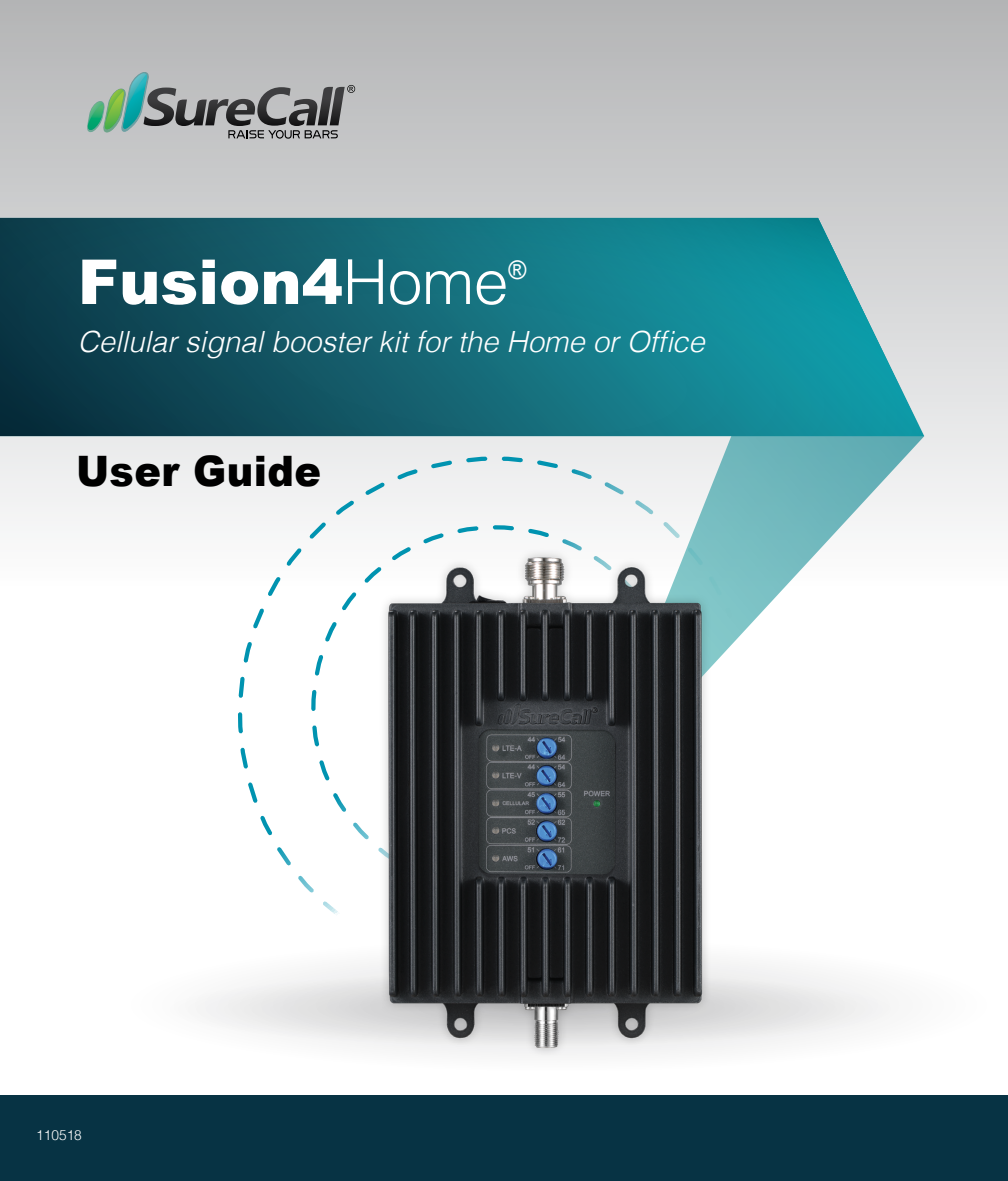
<style>
.page{position:relative;width:1008px;height:1181px;background:#fff}
.page>*{position:absolute;margin:0;border:0;box-sizing:border-box;transform-origin:0 0}
.Body{font:900 62px "Arial";color:#fff}
.Body-2{font:900 42px "Arial";letter-spacing:.01em;color:#000;scale:.95 1}
.t1{font:italic 300 29.2px "Helvetica";color:#fff}
.Body-3{font:25.6px "Arial";color:#fff;scale:.95 1}
.small_type{font:300 14px "Helvetica";color:#fff}
.s1{font-family:"Helvetica";font-weight:300}
</style>
<div class="page">
<div style="left:0;top:0;width:1008px;height:717px;background:linear-gradient(to bottom,#b5b6b7,#fff)"></div>
<svg style="left:87px;top:72px;width:268px;height:67px;background:#919c9a"></svg>
<svg style="left:585px;top:436px;width:339px;height:281px"></svg>
<svg style="left:0;top:218px;width:924px;height:218px;background:#1c6f7c"></svg>
<div style="left:0;top:1096px;width:1008px;height:85px;background:#073344"></div>
<svg style="left:196px;top:973px;width:694px;height:64px"></svg>
<img style="left:285px;top:544px;width:516px;height:512px">
<p class="Body" style="left:78px;top:237px;width:432px">Fusion4<span class="s1">Home</span></p>
<p class="Body-3" style="left:508px;top:254px;width:20px">®</p>
<p class="t1" style="left:78px;top:317px;width:629px">Cellular signal booster kit for the Home or Office</p>
<p class="Body-2" style="left:76px;top:441px;width:260px">User Guide</p>
<p class="small_type" style="left:36px;top:1123px;width:47px">110518</p>
</div>
